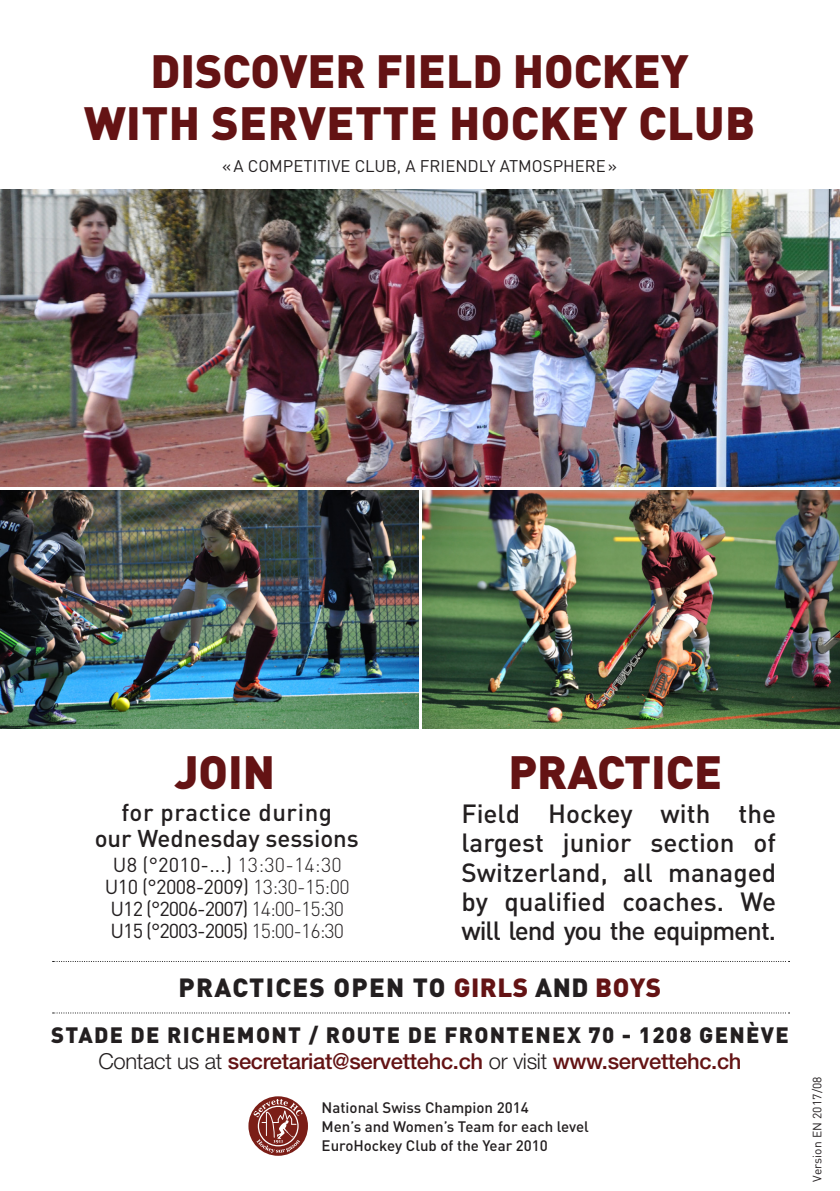
<style>
.page{position:relative;width:840px;height:1191px;background:#fff}
.page>*{position:absolute;margin:0;border:0;box-sizing:border-box;transform-origin:0 0}
.t1{font:900 46px "DIN";color:#641314}
.t2{font:500 26px "DIN";color:#231f20}
.t3{font:900 26px "DIN";letter-spacing:.03em;color:#231f20}
.t4{font:500 26px/29.4px "DIN";letter-spacing:-.04em;color:#231f20}
.t5{font:500 24px "DIN";color:#231f20}
.t6{font:500 24px "DIN";letter-spacing:.025em;color:#231f20}
.t7{font:500 22px "Helvetica Neue";letter-spacing:-.015em;color:#641314}
.t8{font:900 22px "DIN";letter-spacing:.06em;color:#231f20}
.t9{font:20px "DIN";letter-spacing:-.05em;color:#231f20}
.t10{font:20px "DIN";letter-spacing:-.03em;color:#231f20}
.t11{font:16.8px "DIN";color:#231f20}
.t12{font:500 15px "DIN";color:#231f20}
.t13{font:12px "DIN";letter-spacing:.01em;color:#231f20}
.s1{font-weight:300}
.s2{color:#641314}
.s3{font-weight:300;color:#231f20}
</style>
<div class="page">
<svg style="left:248px;top:1096px;width:60px;height:60px"></svg>
<svg style="left:53px;top:1012px;width:736px;height:1px"></svg>
<svg style="left:53px;top:961px;width:736px;height:1px"></svg>
<img style="left:0;top:190px;width:839px;height:296px">
<img style="left:0;top:491px;width:418px;height:238px">
<img style="left:422px;top:491px;width:417px;height:238px">
<p class="t1" style="left:150px;top:41px;width:539px">DISCOVER FIELD HOCKEY</p>
<p class="t1" style="left:84px;top:92px;width:672px">WITH SERVETTE HOCKEY CLUB</p>
<p class="t11" style="left:222px;top:156px;width:396px">«A COMPETITIVE CLUB A, FRIENDLY ATMOSPHERE«</p>
<p class="t1" style="left:175px;top:741px;width:102px">JOIN</p>
<p class="t6" style="left:121px;top:797px;width:212px">for practice during</p>
<p class="t5" style="left:95px;top:823px;width:265px">our Wednesday sessions</p>
<p class="t9" style="left:113px;top:852px;width:230px">U )8 °2010-...( <span class="s1">13:30-14:30</span></p>
<p class="t10" style="left:105px;top:874px;width:246px">U10 )°2008-2009( <span class="s1">13:30-15:00</span></p>
<p class="t9" style="left:110px;top:896px;width:235px">U12 )°2006-2007( <span class="s1">14:00-15:30</span></p>
<p class="t9" style="left:110px;top:918px;width:235px">U15 )°2003-2005( <span class="s1">15:00-16:30</span></p>
<p class="t1" style="left:508px;top:741px;width:215px">PRACTICE</p>
<p class="t2" style="left:461px;top:796px;width:60px">Field</p>
<p class="t2" style="left:548px;top:796px;width:86px">Hockey</p>
<p class="t2" style="left:660px;top:796px;width:51px">with</p>
<p class="t2" style="left:738px;top:796px;width:39px">the</p>
<p class="t2" style="left:461px;top:826px;width:84px">largest</p>
<p class="t2" style="left:562px;top:826px;width:70px">junior</p>
<p class="t2" style="left:650px;top:826px;width:86px">section</p>
<p class="t2" style="left:753px;top:826px;width:24px">of</p>
<p class="t2" style="left:461px;top:855px;width:148px">Switzerland,</p>
<p class="t2" style="left:622px;top:855px;width:31px">all</p>
<p class="t2" style="left:667px;top:855px;width:109px">managed</p>
<p class="t2" style="left:504px;top:885px;width:103px">qualified</p>
<p class="t4" style="left:461px;top:886px;width:316px">by<br>will lend you the equipment.</p>
<p class="t2" style="left:622px;top:885px;width:103px">coaches.</p>
<p class="t2" style="left:740px;top:885px;width:37px">We</p>
<p class="t3" style="left:178px;top:970px;width:484px">PRACTICES OPEN TO <span class="s2">GIRLS</span> AND <span class="s2">BOYS</span></p>
<p class="t8" style="left:51px;top:1020px;width:739px">STADE DE RICHEMONT / ROUTE DE FRONTENEX 70 - 1208 GENÈVE</p>
<p class="t7" style="left:98px;top:1047px;width:644px"><span class="s3">Contact us at</span> secretariat@servettehc.ch <span class="s3">or visit</span> www.servettehc.ch</p>
<p class="t12" style="left:321px;top:1098px;width:209px">National Swiss Champion 2014</p>
<p class="t12" style="left:321px;top:1117px;width:268px">Men s’ and Women s’ Team for each level</p>
<p class="t12" style="left:321px;top:1136px;width:228px">EuroHockey Club of the Year 2010</p>
<p class="t13" style="left:809px;top:1181px;width:107px;rotate:-90deg">Version EN 2017/08</p>
</div>
